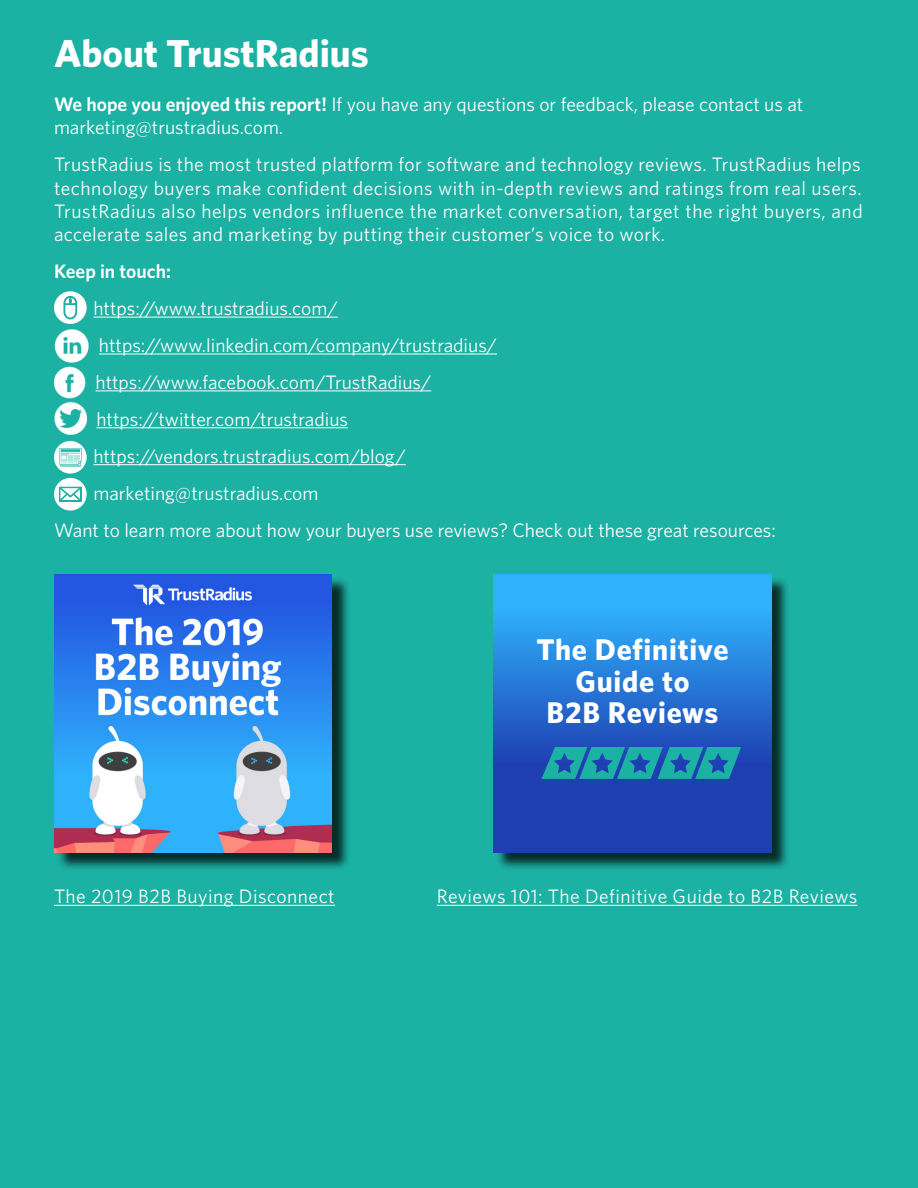
<style>
.page{position:relative;width:918px;height:1188px;background:#1bb1a3}
.page>*{position:absolute;margin:0;border:0;box-sizing:border-box;transform-origin:0 0}
.t1{font:700 39px "Whitney";color:#fff}
.t2{font:700 30px/31.5px "Whitney";letter-spacing:.025em;color:#fff;text-align:center}
.Body{font:19.5px/23.4px "Whitney";color:#fff}
.Body-2{font:19.5px "Whitney";letter-spacing:.025em;color:#fff}
.Body-3{font:600 19.5px "Whitney";color:#fff}
.s1{font-weight:600}
</style>
<div class="page">
<hr style="left:93px;top:317px;width:245px;height:1px;background:#fff">
<hr style="left:99px;top:354px;width:398px;height:1px;background:#fff">
<hr style="left:96px;top:390px;width:335px;height:1px;background:#fff">
<hr style="left:96px;top:427px;width:252px;height:1px;background:#fff">
<hr style="left:93px;top:464px;width:313px;height:1px;background:#fff">
<img style="left:54px;top:366px;width:32px;height:33px">
<img style="left:54px;top:402px;width:33px;height:33px">
<img style="left:54px;top:329px;width:35px;height:34px">
<div style="left:54px;top:441px;width:33px;height:33px;background:#fff;border-radius:50%"></div>
<div style="left:54px;top:478px;width:33px;height:33px;background:#fff;border-radius:50%"></div>
<div style="left:54px;top:291px;width:33px;height:33px;background:#fff;border-radius:50%"></div>
<svg style="left:58px;top:486px;width:24px;height:16px"></svg>
<svg style="left:63px;top:296px;width:14px;height:24px"></svg>
<svg style="left:60px;top:448px;width:22px;height:19px"></svg>
<hr style="left:61px;top:449px;width:19px;height:3px;background:#1bb1a3">
<div style="left:56px;top:577px;width:295px;height:294px;background:#000;opacity:.75"></div>
<img style="left:54px;top:574px;width:278px;height:278px">
<hr style="left:54px;top:905px;width:281px;height:1px;background:#fff">
<hr style="left:437px;top:905px;width:420px;height:1px;background:#fff">
<div style="left:496px;top:577px;width:294px;height:294px;background:#000;opacity:.75"></div>
<svg style="left:494px;top:574px;width:277px;height:278px;background:#2570d2"></svg>
<svg style="left:542px;top:747px;width:199px;height:32px"></svg>
<p class="t1" style="left:54px;top:27px;width:317px">About TrustRadius</p>
<p class="Body" style="left:54px;top:92px;width:751px"><span class="s1">We hope you enjoyed this report!</span> If you have any questions or feedback, please contact us at marketing@trustradius.com.</p>
<p class="Body" style="left:54px;top:152px;width:810px;text-align:justify">TrustRadius is the most trusted platform for software and technology reviews. TrustRadius helps technology buyers make confident decisions with in-depth reviews and ratings from real users.<br>TrustRadius also helps vendors influence the market conversation, target the right buyers, and accelerate sales and marketing by putting their customer’s voice to work.</p>
<p class="Body-3" style="left:54px;top:258px;width:119px">Keep in touch:</p>
<p class="Body" style="left:93px;top:296px;width:246px">https://www.trustradius.com/</p>
<p class="Body" style="left:99px;top:333px;width:400px">https://www.linkedin.com/company/trustradius/</p>
<p class="Body" style="left:96px;top:370px;width:337px">https://www.facebook.com/TrustRadius/</p>
<p class="Body" style="left:96px;top:407px;width:253px">https://twitter.com/trustradius</p>
<p class="Body" style="left:93px;top:444px;width:314px">https://vendors.trustradius.com/blog/</p>
<p class="Body" style="left:93px;top:481px;width:226px">marketing@trustradius.com</p>
<p class="Body" style="left:54px;top:518px;width:723px">Want to learn more about how your buyers use reviews? Check out these great resources:</p>
<p class="t2" style="left:536px;top:633px;width:194px">The Definitive<br>Guide to<br>B2B Reviews</p>
<p class="Body-2" style="left:54px;top:884px;width:282px">The 2019 B2B Buying Disconnect</p>
<p class="Body-2" style="left:437px;top:884px;width:422px">Reviews 101: The Definitive Guide to B2B Reviews</p>
</div>
